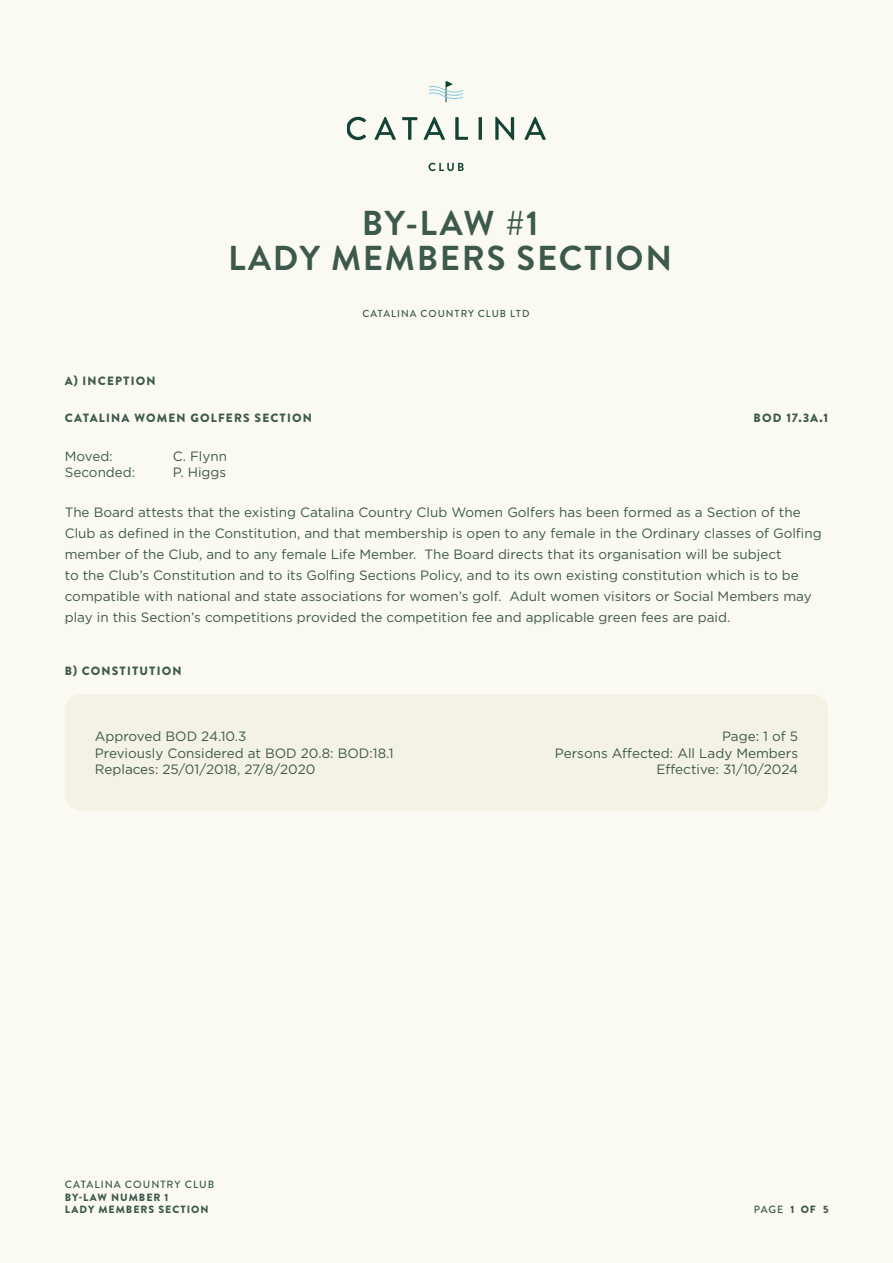
<style>
.page{position:relative;width:893px;height:1263px;background:#fbfaf2}
.page>*{position:absolute;margin:0;border:0;box-sizing:border-box;transform-origin:0 0}
.t1{font:700 34.5px/34.5px "Brandon Grotesque";letter-spacing:.05em;color:#3c594b;text-align:center}
.t2{font:13.5px/21px "Gotham";color:#3c594b}
.t3{font:900 12px "Brandon Text";letter-spacing:.095em;color:#3c594b}
.t4{font:900 10.5px/12.6px "Brandon Grotesque";letter-spacing:.095em;color:#3c594b}
.t5{font:500 10.5px "Brandon Grotesque";letter-spacing:.095em;color:#3c594b}
.t6{font:500 10.05px "Brandon Text";letter-spacing:.095em;color:#3c594b}
.s1{font-weight:900}
</style>
<div class="page">
<div style="left:65px;top:694px;width:763px;height:117px;background:#f4f2e4;border-radius:16px"></div>
<svg style="left:347px;top:117px;width:19px;height:23px"></svg>
<svg style="left:374px;top:117px;width:22px;height:23px"></svg>
<svg style="left:402px;top:117px;width:15px;height:23px"></svg>
<svg style="left:423px;top:117px;width:22px;height:23px"></svg>
<svg style="left:455px;top:117px;width:13px;height:23px"></svg>
<hr style="left:479px;top:117px;width:3px;height:23px;background:#124334">
<svg style="left:495px;top:117px;width:19px;height:23px"></svg>
<svg style="left:524px;top:117px;width:22px;height:23px"></svg>
<svg style="left:428px;top:163px;width:36px;height:8px"></svg>
<svg style="left:429px;top:81px;width:34px;height:21px"></svg>
<p class="t3" style="left:65px;top:372px;width:92px">A) INCEPTION</p>
<p class="t1" style="left:228px;top:207px;width:445px">BY-LAW #1<br>LADY MEMBERS SECTION</p>
<p class="t6" style="left:362px;top:307px;width:169px">CATALINA COUNTRY CLUB LTD</p>
<p class="t3" style="left:65px;top:409px;width:249px">CATALINA WOMEN GOLFERS SECTION</p>
<p class="t2" style="left:65px;top:445px;width:49px">Moved:</p>
<p class="t2" style="left:173px;top:445px;width:56px">C. Flynn</p>
<p class="t2" style="left:65px;top:462px;width:72px">Seconded:</p>
<p class="t2" style="left:173px;top:462px;width:55px">P. Higgs</p>
<p class="t3" style="left:754px;top:409px;width:76px">BOD 17.3A.1</p>
<p class="t2" style="left:65px;top:501px;width:758px">The Board attests that the existing Catalina Country Club Women Golfers has been formed as a Section of the Club as defined in the Constitution, and that membership is open to any female in the Ordinary classes of Golfing member of the Club, and to any female Life Member. The Board directs that its organisation will be subject<br>to the Club’s Constitution and to its Golfing Sections Policy, and to its own existing constitution which is to be compatible with national and state associations for women’s golf. Adult women visitors or Social Members may play in this Section’s competitions provided the competition fee and applicable green fees are paid.</p>
<p class="t3" style="left:65px;top:662px;width:118px">B) CONSTITUTION</p>
<p class="t2" style="left:95px;top:725px;width:153px">Approved BOD 24.10.3</p>
<p class="t2" style="left:95px;top:744px;width:300px;line-height:16.8px">Previously Considered at BOD 20.8: BOD:18.1<br>Replaces: 25/01/2018, 27/8/2020</p>
<p class="t5" style="left:65px;top:1177px;width:151px">CATALINA COUNTRY CLUB</p>
<p class="t4" style="left:65px;top:1191px;width:145px">BY-LAW NUMBER 1<br>LADY MEMBERS SECTION</p>
<p class="t2" style="left:555px;top:728px;width:245px;line-height:16.6px;text-align:right">Page: 1 of 5<br>Persons Affected: All Lady Members</p>
<p class="t2" style="left:656px;top:759px;width:143px">Effective: 31/10/2024</p>
<p class="t5" style="left:754px;top:1202px;width:42px">PAGE <span class="s1">1</span></p>
<p class="t4" style="left:801px;top:1203px;width:29px">OF 5</p>
</div>
